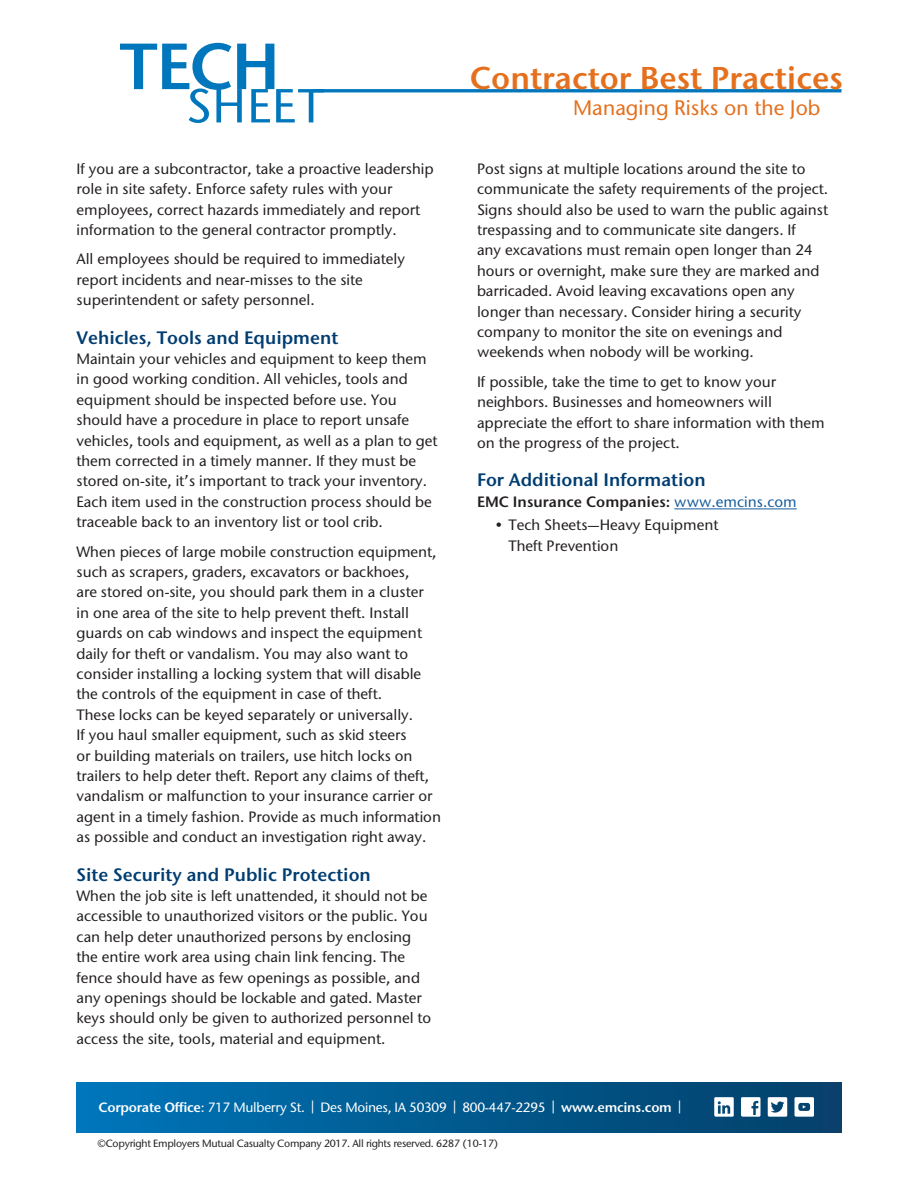
<style>
.page{position:relative;width:918px;height:1188px;background:#fff}
.page>*{position:absolute;margin:0;border:0;box-sizing:border-box;transform-origin:0 0}
.t1{font:31.5px "Stone Sans ITC Semi";color:#e4701e}
.t2{font:500 21px "Stone Sans ITC";color:#e4701e}
.subhead{font:18px "Stone Sans ITC Semi";color:#003d71}
.text{font:500 15px/20.4px "Stone Sans ITC";color:#231f20}
.bullet__last_in_list{font:500 15px/20.4px "Stone Sans ITC";color:#231f20}
.text_before_bullet{font:15px "Stone Sans ITC Semi";color:#231f20}
.t3{font:500 13.5px "Stone Sans ITC";letter-spacing:-.02em;color:#fff}
.t4{font:500 10.5px "Stone Sans ITC";letter-spacing:-.025em;color:#231f20}
.s1{font-family:"Stone Sans ITC";font-weight:500;color:#175d9e}
.s2{font-family:"Stone Sans ITC Semi";font-weight:400}
</style>
<div class="page">
<svg style="left:120px;top:43px;width:204px;height:80px"></svg>
<hr style="left:313px;top:89px;width:528px;height:3px;background:#0077bd">
<div style="left:76px;top:1083px;width:766px;height:49px;background:linear-gradient(to right,#0075b9,#043f67)"></div>
<svg style="left:711px;top:1097px;width:76px;height:24px"></svg>
<svg style="left:794px;top:1097px;width:20px;height:20px"></svg>
<hr style="left:674px;top:509px;width:123px;height:1px;background:#175d9e">
<p class="text" style="left:76px;top:158px;width:359px">If you are a subcontractor, take a proactive leadership role in site safety. Enforce safety rules with your employees, correct hazards immediately and report information to the general contractor promptly.</p>
<p class="text" style="left:76px;top:249px;width:330px">All employees should be required to immediately report incidents and near-misses to the site superintendent or safety personnel.</p>
<p class="subhead" style="left:76px;top:326px;width:263px">Vehicles, Tools and Equipment</p>
<p class="text" style="left:76px;top:349px;width:363px">Maintain your vehicles and equipment to keep them in good working condition. All vehicles, tools and equipment should be inspected before use. You should have a procedure in place to report unsafe vehicles, tools and equipment, as well as a plan to get them corrected in a timely manner. If they must be stored on-site, it’s important to track your inventory.<br>Each item used in the construction process should be traceable back to an inventory list or tool crib.</p>
<p class="text" style="left:76px;top:541px;width:366px">When pieces of large mobile construction equipment, such as scrapers, graders, excavators or backhoes,<br>are stored on-site, you should park them in a cluster<br>in one area of the site to help prevent theft. Install guards on cab windows and inspect the equipment daily for theft or vandalism. You may also want to consider installing a locking system that will disable the controls of the equipment in case of theft.<br>These locks can be keyed separately or universally.<br>If you haul smaller equipment, such as skid steers<br>or building materials on trailers, use hitch locks on trailers to help deter theft. Report any claims of theft, vandalism or malfunction to your insurance carrier or agent in a timely fashion. Provide as much information as possible and conduct an investigation right away.</p>
<p class="subhead" style="left:76px;top:863px;width:296px">Site Security and Public Protection</p>
<p class="text" style="left:76px;top:886px;width:356px">When the job site is left unattended, it should not be accessible to unauthorized visitors or the public. You can help deter unauthorized persons by enclosing the entire work area using chain link fencing. The fence should have as few openings as possible, and any openings should be lockable and gated. Master keys should only be given to authorized personnel to access the site, tools, material and equipment.</p>
<h1 class="t1" style="left:470px;top:58px;width:375px">Contractor Best Practices</h1>
<h2 class="t2" style="left:573px;top:94px;width:249px">Managing Risks on the Job</h2>
<p class="text" style="left:477px;top:158px;width:353px">Post signs at multiple locations around the site to communicate the safety requirements of the project.<br>Signs should also be used to warn the public against trespassing and to communicate site dangers. If<br>any excavations must remain open longer than 24 hours or overnight, make sure they are marked and barricaded. Avoid leaving excavations open any longer than necessary. Consider hiring a security company to monitor the site on evenings and weekends when nobody will be working.</p>
<p class="text" style="left:477px;top:371px;width:349px">If possible, take the time to get to know your neighbors. Businesses and homeowners will appreciate the effort to share information with them on the progress of the project.</p>
<p class="subhead" style="left:477px;top:469px;width:230px">For Additional Information</p>
<p class="text_before_bullet" style="left:477px;top:492px;width:321px">EMC Insurance Companies: <span class="s1">www.emcins.com</span></p>
<p class="bullet__last_in_list" style="left:508px;top:515px;width:211px;text-indent:-14px">• Tech Sheets—Heavy Equipment<br>Theft Prevention</p>
<p class="t3" style="left:99px;top:1099px;width:584px"><span class="s2">Corporate Office</span>: 717 Mulberry St. | Des Moines, IA 50309 | 800-447-2295 | <span class="s2">www.emcins.com</span> |</p>
<p class="t4" style="left:98px;top:1137px;width:402px">©Copyright Employers Mutual Casualty Company 2017. All rights reserved. 6287 (10-17)</p>
</div>
